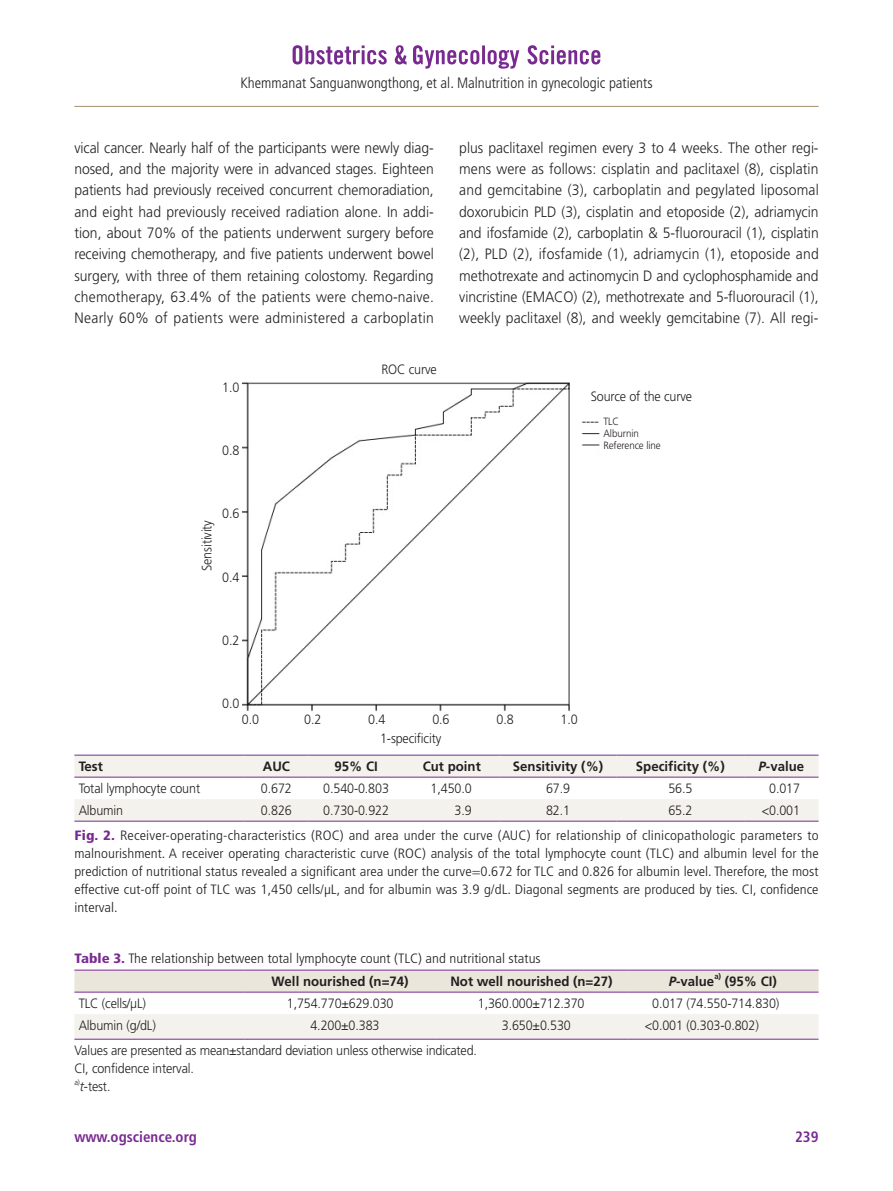
<style>
.page{position:relative;width:893px;height:1191px;background:#fff}
.page>*{position:absolute;margin:0;border:0;box-sizing:border-box;transform-origin:0 0}
.t1{font:300 15px/21.3px "Frutiger LT Std";letter-spacing:.005em;color:#231f20;text-align:justify;scale:.93 1}
.t2{font:300 condensed 15px "Frutiger LT Std";color:#231f20}
.t3{font:700 condensed 15px "Frutiger LT Std";color:#792a91}
.t4{font:300 condensed 13.5px/18px "Frutiger LT Std";color:#231f20;scale:1.1 1}
.t5{font:300 13.5px/18px "Frutiger LT Std";letter-spacing:-.01em;color:#231f20;scale:.93 1}
.t6{font:700 13.5px "Frutiger LT Std";color:#231f20}
.t7{font:300 10.5px/12px "Frutiger LT Std";letter-spacing:-.01em;color:#231f20;scale:.93 1}
.t8{font:700 7.8px "Frutiger LT Std";color:#231f20}
.t9{font:300 7.8px "Frutiger LT Std";color:#231f20;scale:.93 1}
.s1{font-style:italic}
.s2{font-stretch:normal}
.s3{font-weight:900;color:#792a91}
.s4{font-weight:700;font-stretch:normal}
</style>
<div class="page">
<hr style="left:74px;top:106px;width:745px;height:1px;background:#ad9676">
<svg style="left:527px;top:45px;width:73px;height:19px"></svg>
<svg style="left:413px;top:45px;width:106px;height:24px"></svg>
<svg style="left:293px;top:45px;width:114px;height:19px"></svg>
<img style="left:242px;top:382px;width:358px;height:329px">
<div style="left:585px;top:388px;width:22px;height:16px;background:#fff"></div>
<svg style="left:74px;top:755px;width:745px;height:66px;fill:#f4f2ed"></svg>
<hr style="left:74px;top:754px;width:170px;height:1px;background:#792a91">
<hr style="left:244px;top:754px;width:64px;height:1px;background:#792a91">
<hr style="left:308px;top:754px;width:96px;height:1px;background:#792a91">
<hr style="left:404px;top:754px;width:96px;height:1px;background:#792a91">
<hr style="left:500px;top:754px;width:117px;height:1px;background:#792a91">
<hr style="left:617px;top:754px;width:127px;height:1px;background:#792a91">
<hr style="left:744px;top:754px;width:75px;height:1px;background:#792a91">
<hr style="left:74px;top:776px;width:170px;height:1px;background:#792a91">
<hr style="left:244px;top:776px;width:64px;height:1px;background:#792a91">
<hr style="left:308px;top:776px;width:96px;height:1px;background:#792a91">
<hr style="left:404px;top:776px;width:96px;height:1px;background:#792a91">
<hr style="left:500px;top:776px;width:117px;height:1px;background:#792a91">
<hr style="left:617px;top:776px;width:127px;height:1px;background:#792a91">
<hr style="left:744px;top:776px;width:75px;height:1px;background:#792a91">
<hr style="left:74px;top:821px;width:170px;height:1px;background:#792a91">
<hr style="left:244px;top:821px;width:64px;height:1px;background:#792a91">
<hr style="left:308px;top:821px;width:96px;height:1px;background:#792a91">
<hr style="left:404px;top:821px;width:96px;height:1px;background:#792a91">
<hr style="left:500px;top:821px;width:117px;height:1px;background:#792a91">
<hr style="left:617px;top:821px;width:127px;height:1px;background:#792a91">
<hr style="left:744px;top:821px;width:75px;height:1px;background:#792a91">
<div style="left:74px;top:970px;width:745px;height:21px;background:#ebe6db"></div>
<div style="left:74px;top:1014px;width:745px;height:25px;background:#f4f2ed"></div>
<hr style="left:74px;top:1039px;width:170px;height:1px;background:#792a91">
<hr style="left:244px;top:1039px;width:192px;height:1px;background:#792a91">
<hr style="left:436px;top:1039px;width:191px;height:1px;background:#792a91">
<hr style="left:627px;top:1039px;width:192px;height:1px;background:#792a91">
<hr style="left:74px;top:969px;width:170px;height:1px;background:#792a91">
<hr style="left:244px;top:969px;width:192px;height:1px;background:#792a91">
<hr style="left:436px;top:969px;width:191px;height:1px;background:#792a91">
<hr style="left:627px;top:969px;width:192px;height:1px;background:#792a91">
<hr style="left:74px;top:991px;width:170px;height:1px;background:#792a91">
<hr style="left:244px;top:991px;width:192px;height:1px;background:#792a91">
<hr style="left:436px;top:991px;width:191px;height:1px;background:#792a91">
<hr style="left:627px;top:991px;width:192px;height:1px;background:#792a91">
<p class="t2" style="left:240px;top:74px;width:414px">Khemmanat Sanguanwongthong, et al. Malnutrition in gynecologic patients</p>
<p class="t1" style="left:74px;top:137px;width:388px">vical cancer. Nearly half of the participants were newly diag&shy;nosed, and the majority were in advanced stages. Eighteen patients had previously received concurrent chemoradiation, and eight had previously received radiation alone. In addi&shy;tion, about 70% of the patients underwent surgery before receiving chemotherapy, and five patients underwent bowel surgery, with three of them retaining colostomy. Regarding chemotherapy, 63.4% of the patients were chemo-naive.<br>Nearly 60% of patients were administered a carboplatin</p>
<p class="t1" style="left:459px;top:137px;width:388px">plus paclitaxel regimen every 3 to 4 weeks. The other regi&shy;mens were as follows: cisplatin and paclitaxel (8), cisplatin and gemcitabine (3), carboplatin and pegylated liposomal doxorubicin PLD (3), cisplatin and etoposide (2), adriamycin and ifosfamide (2), carboplatin &amp; 5-fluorouracil (1), cisplatin (2), PLD (2), ifosfamide (1), adriamycin (1), etoposide and methotrexate and actinomycin D and cyclophosphamide and vincristine (EMACO) (2), methotrexate and 5-fluorouracil (1), weekly paclitaxel (8), and weekly gemcitabine (7). All regi-</p>
<p class="t5" style="left:222px;top:378px;width:20px">1.0</p>
<p class="t5" style="left:222px;top:441px;width:20px">0.8</p>
<p class="t5" style="left:198px;top:571px;width:56px;rotate:-90deg">Sensitivity</p>
<p class="t5" style="left:222px;top:505px;width:20px">0.6</p>
<p class="t5" style="left:222px;top:568px;width:20px">0.4</p>
<p class="t5" style="left:222px;top:631px;width:20px">0.2</p>
<p class="t5" style="left:381px;top:360px;width:61px">ROC curve</p>
<p class="t5" style="left:591px;top:387px;width:111px">Source of the curve</p>
<p class="t7" style="left:603px;top:416px;width:63px">TLC<br>Alburnin<br>Reference line</p>
<p class="t5" style="left:222px;top:694px;width:20px">0.0</p>
<p class="t5" style="left:242px;top:710px;width:20px">0.0</p>
<p class="t5" style="left:304px;top:710px;width:20px">0.2</p>
<p class="t5" style="left:368px;top:710px;width:20px">0.4</p>
<p class="t5" style="left:432px;top:710px;width:20px">0.6</p>
<p class="t5" style="left:497px;top:710px;width:20px">0.8</p>
<p class="t5" style="left:561px;top:710px;width:20px">1.0</p>
<p class="t5" style="left:380px;top:729px;width:67px">1-specificity</p>
<p class="t6" style="left:79px;top:758px;width:26px">Test</p>
<p class="t6" style="left:263px;top:758px;width:29px">AUC</p>
<p class="t6" style="left:334px;top:758px;width:45px">95% CI</p>
<p class="t6" style="left:423px;top:758px;width:60px">Cut point</p>
<p class="t6" style="left:513px;top:758px;width:92px">Sensitivity (%)</p>
<p class="t6" style="left:636px;top:758px;width:90px">Specificity (%)</p>
<p class="t6" style="left:758px;top:758px;width:47px"><span class="s1">P</span>-value</p>
<p class="t5" style="left:79px;top:779px;width:132px">Total lymphocyte count</p>
<p class="t5" style="left:261px;top:779px;width:35px">0.672</p>
<p class="t5" style="left:323px;top:779px;width:72px">0.540-0.803</p>
<p class="t5" style="left:431px;top:779px;width:46px">1,450.0</p>
<p class="t5" style="left:546px;top:779px;width:27px">67.9</p>
<p class="t5" style="left:668px;top:779px;width:27px">56.5</p>
<p class="t5" style="left:769px;top:779px;width:35px">0.017</p>
<p class="t5" style="left:79px;top:801px;width:49px">Albumin</p>
<p class="t5" style="left:261px;top:801px;width:35px">0.826</p>
<p class="t5" style="left:323px;top:801px;width:72px">0.730-0.922</p>
<p class="t5" style="left:455px;top:801px;width:20px">3.9</p>
<p class="t5" style="left:546px;top:801px;width:27px">82.1</p>
<p class="t5" style="left:668px;top:801px;width:27px">65.2</p>
<p class="t4" style="left:74px;top:797px;width:678px;line-height:25.8px;text-indent:687px"><span class="s2">&lt;0.001<br></span><span class="s3">Fig. 2.</span> Receiver-operating-characteristics (ROC) and area under the curve (AUC) for relationship of clinicopathologic parameters to</p>
<p class="t4" style="left:74px;top:845px;width:678px;text-align:justify">malnourishment. A receiver operating characteristic curve (ROC) analysis of the total lymphocyte count (TLC) and albumin level for the prediction of nutritional status revealed a significant area under the curve=0.672 for TLC and 0.826 for albumin level. Therefore, the most effective cut-off point of TLC was 1,450 cells/µL, and for albumin was 3.9 g/dL. Diagonal segments are produced by ties. CI, confidence interval.</p>
<p class="t4" style="left:272px;top:947px;width:246px;line-height:22.4px;text-indent:-197px"><span class="s3">Table 3.</span> The relationship between total lymphocyte count (TLC) and nutritional status<br><span class="s4">Well nourished (n=74)</span></p>
<p class="t6" style="left:450px;top:973px;width:164px">Not well nourished (n=27)</p>
<p class="t6" style="left:669px;top:973px;width:47px"><span class="s1">P</span>-value</p>
<p class="t8" style="left:714px;top:972px;width:8px">a)</p>
<p class="t6" style="left:725px;top:973px;width:54px">(95% CI)</p>
<p class="t5" style="left:79px;top:994px;width:74px">TLC (cells/µL)</p>
<p class="t5" style="left:287px;top:994px;width:116px">1,754.770±629.030</p>
<p class="t5" style="left:478px;top:994px;width:116px">1,360.000±712.370</p>
<p class="t5" style="left:652px;top:994px;width:138px">0.017 (74.550-714.830)</p>
<p class="t5" style="left:79px;top:1016px;width:85px">Albumin (g/dL)</p>
<p class="t5" style="left:310px;top:1016px;width:76px">4.200±0.383</p>
<p class="t5" style="left:502px;top:1016px;width:76px">3.650±0.530</p>
<p class="t5" style="left:645px;top:1016px;width:124px">&lt;0.001 (0.303-0.802)</p>
<p class="t5" style="left:74px;top:1041px;width:434px">Values are presented as mean±standard deviation unless otherwise indicated.<br>CI, confidence interval.</p>
<p class="t9" style="left:74px;top:1077px;width:8px">a)</p>
<p class="t5" style="left:80px;top:1077px;width:34px"><span class="s1">t</span>-test.</p>
<p class="t3" style="left:74px;top:1128px;width:124px">www.ogscience.org</p>
<p class="t3" style="left:795px;top:1128px;width:25px">239</p>
</div>
